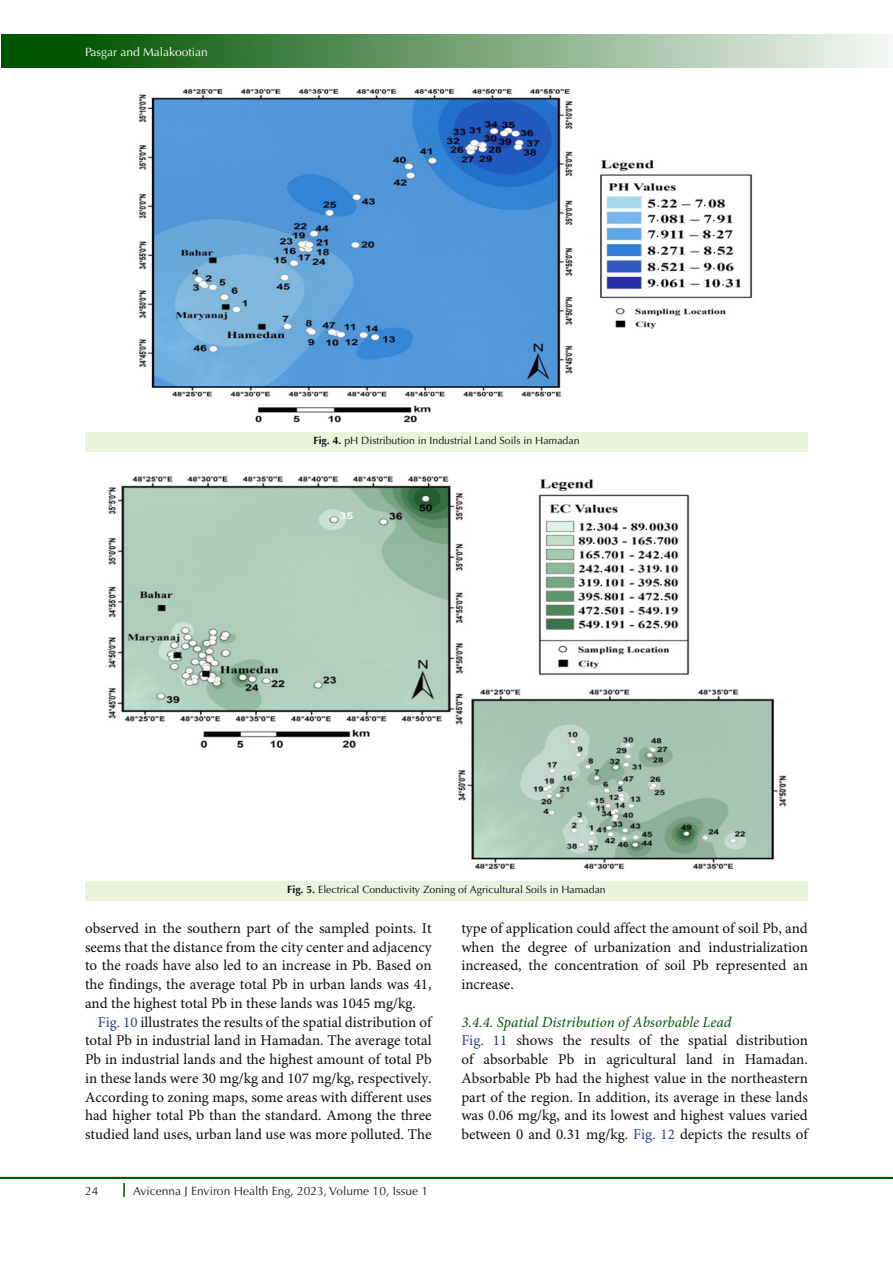
<style>
.page{position:relative;width:893px;height:1263px;background:#fff}
.page>*{position:absolute;margin:0;border:0;box-sizing:border-box;transform-origin:0 0}
.t1{font:15px/18.8px "Minion Pro";color:#0d0d0d;text-align:justify}
.t2{font:italic 15px "Minion Pro";color:#050}
.t3{font:12px "Optima LT Std";color:#231f20}
.t4{font:12px "Optima LT Std";color:#fff}
.t5{font:10.5px "Optima LT Std";color:#0d0d0d}
.s1{font-weight:700}
.s2{color:#253f8e}
</style>
<div class="page">
<hr style="left:0;top:1177px;width:893px;height:2px;background:#050">
<div style="left:1px;top:35px;width:892px;height:33px;background:linear-gradient(to right,#004900,#f4f7f4)"></div>
<svg style="left:123px;top:1183px;width:2px;height:14px"></svg>
<div style="left:85px;top:432px;width:723px;height:20px;background:#eaf3dc"></div>
<div style="left:85px;top:881px;width:723px;height:20px;background:#eaf3dc"></div>
<img style="left:138px;top:88px;width:615px;height:335px">
<img style="left:108px;top:476px;width:679px;height:394px">
<p class="t4" style="left:85px;top:45px;width:124px">Pasgar and Malakootian</p>
<p class="t5" style="left:313px;top:435px;width:268px"><span class="s1">Fig. 4.</span> pH Distribution in Industrial Land Soils in Hamadan</p>
<p class="t5" style="left:287px;top:883px;width:320px"><span class="s1">Fig. 5.</span> Electrical Conductivity Zoning of Agricultural Soils in Hamadan</p>
<p class="t1" style="left:85px;top:919px;width:348px">observed in the southern part of the sampled points. It seems that the distance from the city center and adjacency to the roads have also led to an increase in Pb. Based on the findings, the average total Pb in urban lands was 41, and the highest total Pb in these lands was 1045 mg/kg.</p>
<p class="t1" style="left:85px;top:1013px;width:348px;text-indent:13px"><span class="s2">Fig. 10</span> illustrates the results of the spatial distribution of total Pb in industrial land in Hamadan. The average total Pb in industrial lands and the highest amount of total Pb in these lands were 30 mg/kg and 107 mg/kg, respectively.<br>According to zoning maps, some areas with different uses had higher total Pb than the standard. Among the three studied land uses, urban land use was more polluted. The</p>
<p class="t3" style="left:85px;top:1184px;width:15px">24</p>
<p class="t3" style="left:133px;top:1184px;width:296px">Avicenna J Environ Health Eng, 2023, Volume 10, Issue 1</p>
<p class="t1" style="left:461px;top:919px;width:348px">type of application could affect the amount of soil Pb, and when the degree of urbanization and industrialization increased, the concentration of soil Pb represented an increase.</p>
<p class="t2" style="left:461px;top:1011px;width:272px">3.4.4. Spatial Distribution of Absorbable Lead</p>
<p class="t1" style="left:461px;top:1032px;width:348px"><span class="s2">Fig. 11</span> shows the results of the spatial distribution of absorbable Pb in agricultural land in Hamadan.<br>Absorbable Pb had the highest value in the northeastern part of the region. In addition, its average in these lands was 0.06 mg/kg, and its lowest and highest values varied between 0 and 0.31 mg/kg. <span class="s2">Fig. 12</span> depicts the results of</p>
</div>
